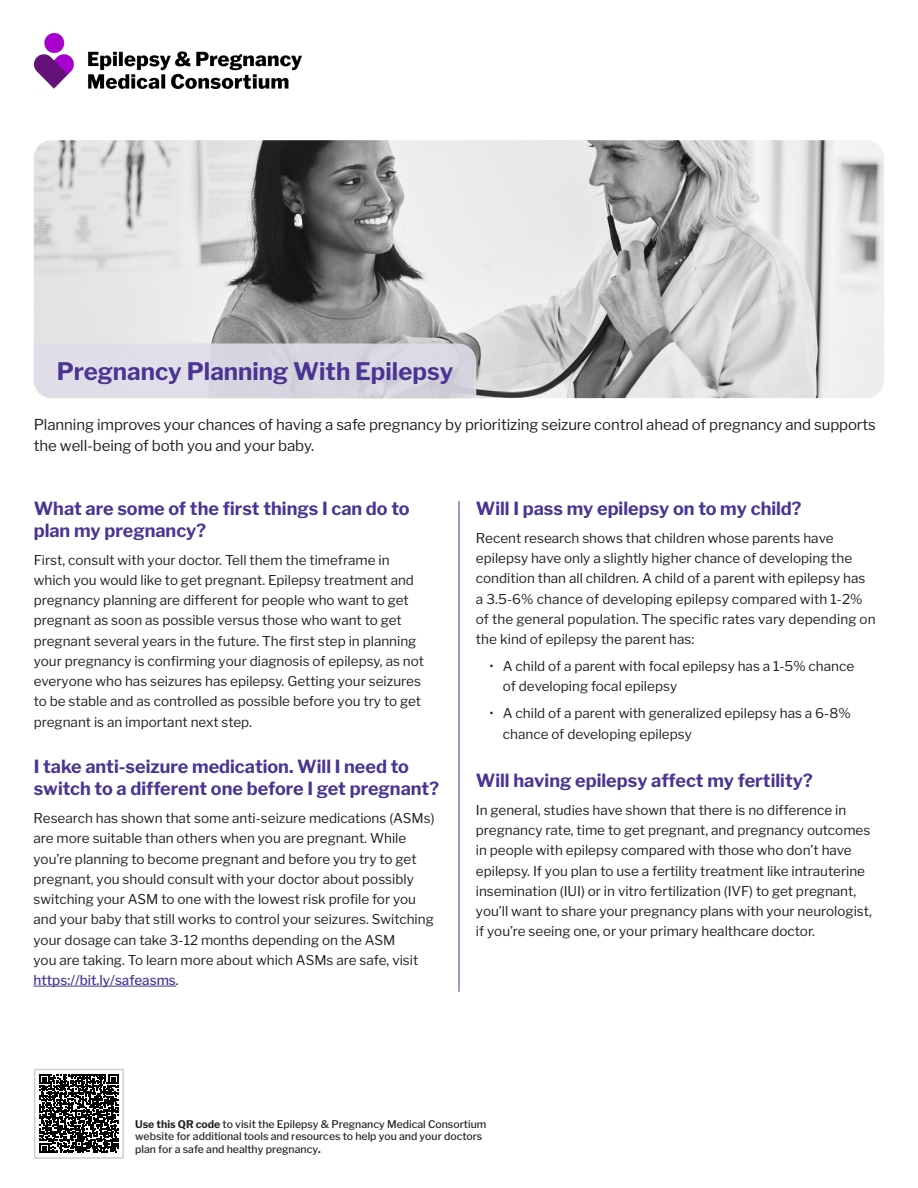
<style>
.page{position:relative;width:918px;height:1188px;background:#fff}
.page>*{position:absolute;margin:0;border:0;box-sizing:border-box;transform-origin:0 0}
.t1{font:700 24px "Libre Franklin";color:#493593}
.t2{font:700 18px/21.6px "Libre Franklin";color:#493593}
.t3{font:15px/20.2px "Libre Franklin";letter-spacing:-.005em;color:#231f20}
.t4{font:13.5px/20.2px "Libre Franklin";color:#231f20}
.t5{font:500 10.5px/12.6px "Libre Franklin";color:#231f20}
.s1{font-weight:500;color:#493593}
.s2{font-weight:700}
</style>
<div class="page">
<img style="left:34px;top:34px;width:267px;height:54px">
<svg style="left:40px;top:1074px;width:78px;height:79px"></svg>
<div style="left:34px;top:1069px;width:90px;height:90px;border:2px solid #cdcdcd"></div>
<img style="left:34px;top:140px;width:850px;height:258px">
<svg style="left:34px;top:343px;width:442px;height:55px;background:#dad7e3"></svg>
<hr style="left:33px;top:986px;width:143px;height:1px;background:#493593">
<hr style="left:459px;top:501px;width:1px;height:491px;background:#493593">
<p class="t1" style="left:57px;top:357px;width:398px">Pregnancy Planning With Epilepsy</p>
<p class="t3" style="left:34px;top:415px;width:844px">Planning improves your chances of having a safe pregnancy by prioritizing seizure control ahead of pregnancy and supports the well-being of both you and your baby.</p>
<p class="t2" style="left:34px;top:498px;width:377px">What are some of the first things I can do to plan my pregnancy?</p>
<p class="t4" style="left:34px;top:550px;width:392px">First, consult with your doctor. Tell them the timeframe in which you would like to get pregnant. Epilepsy treatment and pregnancy planning are different for people who want to get pregnant as soon as possible versus those who want to get pregnant several years in the future. The first step in planning your pregnancy is confirming your diagnosis of epilepsy, as not everyone who has seizures has epilepsy. Getting your seizures to be stable and as controlled as possible before you try to get pregnant is an important next step.</p>
<p class="t2" style="left:34px;top:756px;width:407px">I take anti-seizure medication. Will I need to switch to a different one before I get pregnant?</p>
<p class="t4" style="left:33px;top:808px;width:403px">Research has shown that some anti-seizure medications (ASMs) are more suitable than others when you are pregnant. While you’re planning to become pregnant and before you try to get pregnant, you should consult with your doctor about possibly switching your ASM to one with the lowest risk profile for you and your baby that still works to control your seizures. Switching your dosage can take 3-12 months depending on the ASM<br>you are taking. To learn more about which ASMs are safe, visit <span class="s1">https://bit.ly/safeasms</span>.</p>
<p class="t2" style="left:476px;top:498px;width:327px">Will I pass my epilepsy on to my child?</p>
<p class="t4" style="left:476px;top:528px;width:401px">Recent research shows that children whose parents have epilepsy have only a slightly higher chance of developing the condition than all children. A child of a parent with epilepsy has a 3.5-6% chance of developing epilepsy compared with 1-2% of the general population. The specific rates vary depending on the kind of epilepsy the parent has:</p>
<p class="t4" style="left:503px;top:656px;width:353px;text-indent:-14px">• A child of a parent with focal epilepsy has a 1-5% chance of developing focal epilepsy</p>
<p class="t4" style="left:503px;top:703px;width:349px;text-indent:-14px">• A child of a parent with generalized epilepsy has a 6-8% chance of developing epilepsy</p>
<p class="t2" style="left:476px;top:770px;width:338px">Will having epilepsy affect my fertility?</p>
<p class="t4" style="left:476px;top:800px;width:398px">In general, studies have shown that there is no difference in pregnancy rate, time to get pregnant, and pregnancy outcomes in people with epilepsy compared with those who don’t have epilepsy. If you plan to use a fertility treatment like intrauterine insemination (IUI) or in vitro fertilization (IVF) to get pregnant, you’ll want to share your pregnancy plans with your neurologist, if you’re seeing one, or your primary healthcare doctor.</p>
<p class="t5" style="left:135px;top:1117px;width:353px"><span class="s2">Use this QR code</span> to visit the Epilepsy &amp; Pregnancy Medical Consortium website for additional tools and resources to help you and your doctors plan for a safe and healthy pregnancy<span class="s2">.</span></p>
</div>
